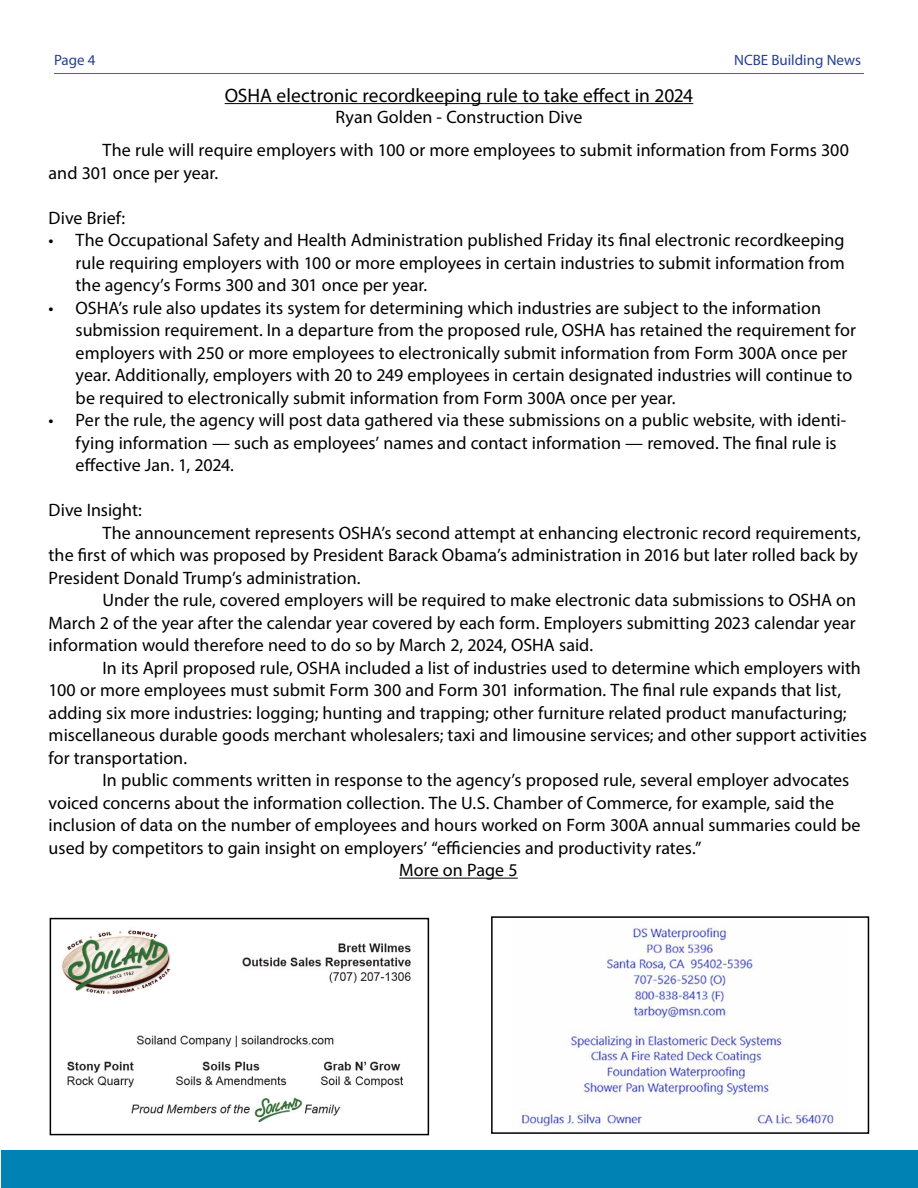
<style>
.page{position:relative;width:918px;height:1188px;background:#fff}
.page>*{position:absolute;margin:0;border:0;box-sizing:border-box;transform-origin:0 0}
.t1{font:19.5px "Myriad Pro";color:#000}
.t2{font:18px/22.5px "Myriad Pro";color:#000101}
.t3{font:18px "Myriad Pro";letter-spacing:.005em;color:#000}
.t4{font:15px "Myriad Pro";color:#25408f}
</style>
<div class="page">
<div style="left:1px;top:1150px;width:917px;height:38px;background:#0082b5"></div>
<hr style="left:54px;top:73px;width:810px;height:1px;background:#0082b5">
<hr style="left:399px;top:878px;width:119px;height:1px;background:#000101">
<img style="left:520px;top:925px;width:319px;height:202px">
<div style="left:491px;top:916px;width:378px;height:218px;border:2px solid #000"></div>
<img style="left:61px;top:930px;width:350px;height:193px">
<div style="left:50px;top:918px;width:379px;height:217px;border:2px solid #000"></div>
<hr style="left:225px;top:103px;width:468px;height:1px;background:#000">
<p class="t4" style="left:54px;top:51px;width:43px">Page 4</p>
<p class="t4" style="left:734px;top:51px;width:128px">NCBE Building News</p>
<p class="t1" style="left:225px;top:83px;width:470px">OSHA electronic recordkeeping rule to take effect in 2024</p>
<p class="t3" style="left:336px;top:106px;width:248px">Ryan Golden - Construction Dive</p>
<p class="t2" style="left:49px;top:139px;width:802px;text-indent:54px">The rule will require employers with 100 or more employees to submit information from Forms 300 and 301 once per year.</p>
<p class="t2" style="left:49px;top:206px;width:78px">Dive Brief:</p>
<p class="t2" style="left:76px;top:229px;width:771px;text-align:justify;text-indent:-27px">• The Occupational Safety and Health Administration published Friday its final electronic recordkeeping rule requiring employers with 100 or more employees in certain industries to submit information from the agency’s Forms 300 and 301 once per year.</p>
<p class="t2" style="left:76px;top:296px;width:782px;text-indent:-27px">• OSHA’s rule also updates its system for determining which industries are subject to the information submission requirement. In a departure from the proposed rule, OSHA has retained the requirement for employers with 250 or more employees to electronically submit information from Form 300A once per year. Additionally, employers with 20 to 249 employees in certain designated industries will continue to be required to electronically submit information from Form 300A once per year.</p>
<p class="t2" style="left:76px;top:409px;width:772px;text-indent:-27px">• Per the rule, the agency will post data gathered via these submissions on a public website, with identi&shy;fying information — such as employees’ names and contact information — removed. The final rule is effective Jan. 1, 2024.</p>
<p class="t2" style="left:49px;top:499px;width:95px">Dive Insight:</p>
<p class="t2" style="left:103px;top:521px;width:760px">The announcement represents OSHA’s second attempt at enhancing electronic record requirements,</p>
<p class="t2" style="left:49px;top:544px;width:811px">the first of which was proposed by President Barack Obama’s administration in 2016 but later rolled back by</p>
<p class="t2" style="left:49px;top:566px;width:313px">President Donald Trump’s administration.</p>
<p class="t2" style="left:103px;top:589px;width:755px">Under the rule, covered employers will be required to make electronic data submissions to OSHA on</p>
<p class="t2" style="left:49px;top:611px;width:809px">March 2 of the year after the calendar year covered by each form. Employers submitting 2023 calendar year</p>
<p class="t2" style="left:49px;top:634px;width:546px">information would therefore need to do so by March 2, 2024, OSHA said.</p>
<p class="t2" style="left:103px;top:656px;width:760px">In its April proposed rule, OSHA included a list of industries used to determine which employers with</p>
<p class="t2" style="left:49px;top:679px;width:794px">100 or more employees must submit Form 300 and Form 301 information. The final rule expands that list,</p>
<p class="t2" style="left:49px;top:701px;width:799px">adding six more industries: logging; hunting and trapping; other furniture related product manufacturing;</p>
<p class="t2" style="left:49px;top:724px;width:820px">miscellaneous durable goods merchant wholesalers; taxi and limousine services; and other support activities</p>
<p class="t2" style="left:49px;top:746px;width:140px">for transportation.</p>
<p class="t2" style="left:103px;top:769px;width:748px">In public comments written in response to the agency’s proposed rule, several employer advocates</p>
<p class="t2" style="left:49px;top:791px;width:787px">voiced concerns about the information collection. The U.S. Chamber of Commerce, for example, said the</p>
<p class="t2" style="left:49px;top:814px;width:813px">inclusion of data on the number of employees and hours worked on Form 300A annual summaries could be</p>
<p class="t2" style="left:49px;top:836px;width:655px">used by competitors to gain insight on employers’ “efficiencies and productivity rates.”</p>
<p class="t2" style="left:399px;top:859px;width:120px">More on Page 5</p>
</div>
